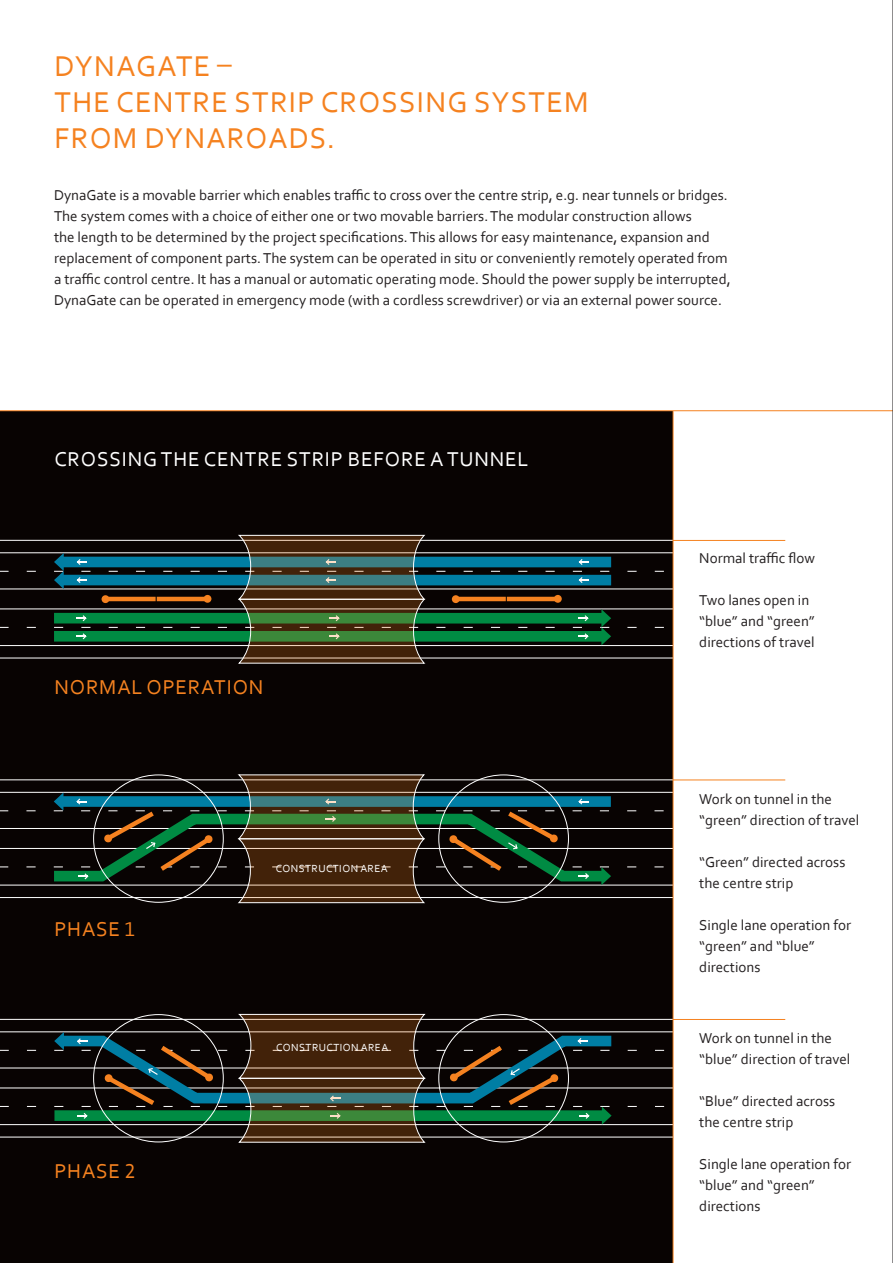
<style>
.page{position:relative;width:893px;height:1263px;background:#fff}
.page>*{position:absolute;margin:0;border:0;box-sizing:border-box;transform-origin:0 0}
.t1{font:30px "Corbel";letter-spacing:.04em;color:#f58220}
.t2{font:21px "Corbel";letter-spacing:.04em;color:#fff}
.t3{font:21px "Corbel";letter-spacing:.04em;color:#f58220}
.t4{font:15px/21px "Corbel";color:#231f20}
.t5{font:10.8px "Corbel";letter-spacing:.04em;color:#fff}
</style>
<div class="page">
<div style="left:0;top:411px;width:673px;height:852px;background:#080302"></div>
<hr style="left:0;top:410px;width:893px;height:1px;background:#f58220">
<svg style="left:0;top:774px;width:691px;height:129px"></svg>
<svg style="left:0;top:1014px;width:673px;height:128px"></svg>
<svg style="left:0;top:535px;width:691px;height:128px"></svg>
<hr style="left:673px;top:540px;width:112px;height:1px;background:#f58220">
<hr style="left:673px;top:779px;width:112px;height:1px;background:#f58220">
<hr style="left:673px;top:1019px;width:112px;height:1px;background:#f58220">
<hr style="left:673px;top:411px;width:1px;height:852px;background:#f58220">
<hr style="left:892px;top:0;width:1px;height:1263px;background:#231f20">
<p class="t1" style="left:55px;top:48px;width:179px">DYNAGATE –</p>
<p class="t1" style="left:55px;top:84px;width:536px">THE CENTRE STRIP CROSSING SYSTEM</p>
<p class="t1" style="left:55px;top:120px;width:282px">FROM DYNAROADS.</p>
<p class="t4" style="left:54px;top:184px;width:678px">DynaGate is a movable barrier which enables traffic to cross over the centre strip, e.g. near tunnels or bridges.<br>The system comes with a choice of either one or two movable barriers. The modular construction allows<br>the length to be determined by the project specifications. This allows for easy maintenance, expansion and replacement of component parts. The system can be operated in situ or conveniently remotely operated from a traffic control centre. It has a manual or automatic operating mode. Should the power supply be interrupted, DynaGate can be operated in emergency mode (with a cordless screwdriver) or via an external power source.</p>
<p class="t2" style="left:54px;top:446px;width:476px">CROSSING THE CENTRE STRIP BEFORE A TUNNEL</p>
<p class="t3" style="left:54px;top:673px;width:211px">NORMAL OPERATION</p>
<p class="t3" style="left:54px;top:916px;width:83px">PHASE 1</p>
<p class="t3" style="left:54px;top:1158px;width:83px">PHASE 2</p>
<p class="t5" style="left:276px;top:862px;width:114px">CONSTRUCTION AREA</p>
<p class="t5" style="left:276px;top:1041px;width:114px">CONSTRUCTION AREA</p>
<p class="t4" style="left:699px;top:547px;width:117px">Normal traffic flow</p>
<p class="t4" style="left:699px;top:589px;width:112px">Two lanes open in</p>
<p class="t4" style="left:699px;top:610px;width:117px">“blue” and “green”</p>
<p class="t4" style="left:699px;top:631px;width:117px">directions of travel</p>
<p class="t4" style="left:699px;top:788px;width:134px">Work on tunnel in the</p>
<p class="t4" style="left:699px;top:809px;width:162px">“green” direction of travel</p>
<p class="t4" style="left:699px;top:851px;width:148px">“Green” directed across</p>
<p class="t4" style="left:699px;top:872px;width:96px">the centre strip</p>
<p class="t4" style="left:699px;top:914px;width:153px">Single lane operation for</p>
<p class="t4" style="left:699px;top:935px;width:117px">“green” and “blue” directions</p>
<p class="t4" style="left:699px;top:1027px;width:134px">Work on tunnel in the</p>
<p class="t4" style="left:699px;top:1048px;width:153px">“blue” direction of travel</p>
<p class="t4" style="left:699px;top:1090px;width:137px">“Blue” directed across</p>
<p class="t4" style="left:699px;top:1111px;width:96px">the centre strip</p>
<p class="t4" style="left:699px;top:1153px;width:153px">Single lane operation for</p>
<p class="t4" style="left:699px;top:1174px;width:117px">“blue” and “green” directions</p>
</div>
